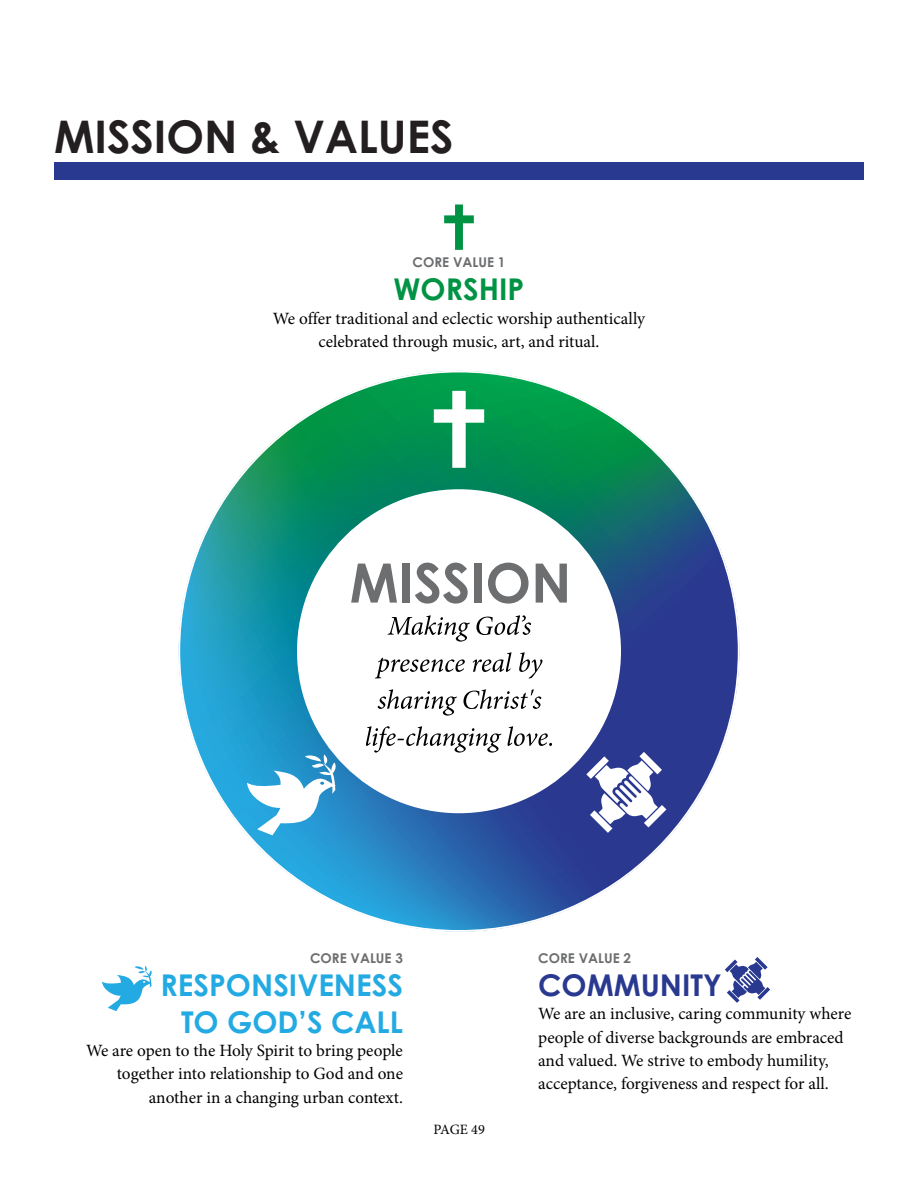
<style>
.page{position:relative;width:918px;height:1188px;background:#fff}
.page>*{position:absolute;margin:0;border:0;box-sizing:border-box;transform-origin:0 0}
.t1{font:700 54.3px "Century Gothic";color:#6d6e70}
.t2{font:700 45px "Century Gothic";color:#231f20}
.t3{font:700 30px/36.3px "Century Gothic";color:#24aae2;text-align:right}
.t4{font:700 30px "Century Gothic";color:#2a3990}
.t5{font:700 30px "Century Gothic";color:#009344}
.t6{font:17.25px/23.2px "Minion Pro";color:#000;text-align:center}
.t7{font:14.25px "Minion Pro";letter-spacing:-.015em;color:#000}
.t8{font:700 13.5px "Century Gothic";color:#6d6e70}
</style>
<div class="page">
<svg style="left:725px;top:957px;width:45px;height:46px"></svg>
<svg style="left:102px;top:966px;width:50px;height:45px"></svg>
<svg style="left:181px;top:371px;width:556px;height:558px"></svg>
<svg style="left:434px;top:391px;width:50px;height:77px"></svg>
<svg style="left:444px;top:205px;width:30px;height:45px"></svg>
<div style="left:297px;top:489px;width:324px;height:324px;background:#fff;border-radius:50%"></div>
<svg style="left:366px;top:615px;width:186px;height:138px"></svg>
<svg style="left:247px;top:754px;width:89px;height:81px"></svg>
<svg style="left:586px;top:752px;width:80px;height:81px"></svg>
<div style="left:54px;top:162px;width:810px;height:18px;background:#2a3990"></div>
<h2 class="t2" style="left:54px;top:119px;width:401px">MISSION &amp; VALUES</h2>
<p class="t8" style="left:413px;top:257px;width:94px">CORE VALUE 1</p>
<h3 class="t5" style="left:394px;top:278px;width:132px">WORSHIP</h3>
<p class="t6" style="left:273px;top:308px;width:374px">We offer traditional and eclectic worship authentically celebrated through music, art, and ritual.</p>
<h1 class="t1" style="left:350px;top:562px;width:223px">MISSION</h1>
<p class="t8" style="left:310px;top:953px;width:94px">CORE VALUE 3</p>
<h3 class="t3" style="left:161px;top:970px;width:244px">RESPONSIVENESS<br>TO GOD’S CALL</h3>
<p class="t6" style="left:86px;top:1041px;width:319px;text-align:right">We are open to the Holy Spirit to bring people together into relationship to God and one another in a changing urban context.</p>
<p class="t7" style="left:433px;top:1123px;width:53px">PAGE 49</p>
<p class="t8" style="left:538px;top:953px;width:94px">CORE VALUE 2</p>
<h3 class="t4" style="left:538px;top:973px;width:185px">COMMUNITY</h3>
<p class="t6" style="left:538px;top:1004px;width:315px;text-align:left">We are an inclusive, caring community where people of diverse backgrounds are embraced and valued. We strive to embody humility, acceptance, forgiveness and respect for all.</p>
</div>
